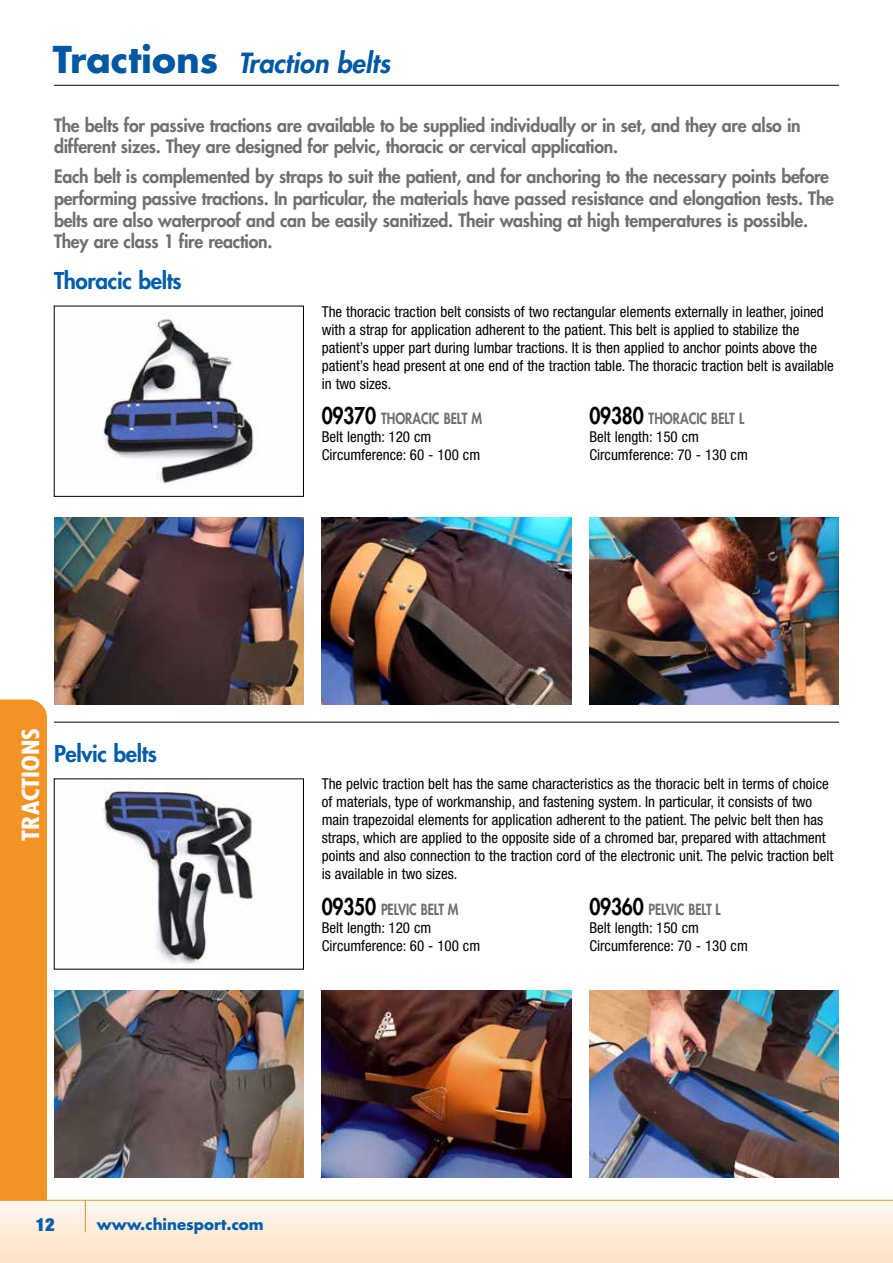
<style>
.page{position:relative;width:893px;height:1263px;background:#fff}
.page>*{position:absolute;margin:0;border:0;box-sizing:border-box;transform-origin:0 0}
.t1{font:italic 800 27px "Futura Std";color:#0058a2}
.t2{font:700 condensed 22.95px "Futura Std";color:#fff;scale:1.18 1}
.t3{font:800 22.5px "Futura Std";letter-spacing:-.015em;color:#005da9}
.t4{font:800 18px/21.6px "Futura Std";letter-spacing:-.015em;color:#706f6f}
.t5{font:900 condensed 18px "Helvetica Neue LT Std";color:#005da9}
.t6{font:condensed 15px/18px "Helvetica Neue LT Std";color:#000}
.t7{font:800 15px "Futura Std";letter-spacing:-.005em;color:#706f6f;scale:.85 1}
.t8{font:700 15px "Futura Std";color:#005da9}
.s1{font-weight:700;font-style:normal;font-size:36px}
.s2{font-size:22.5px;color:#000}
</style>
<div class="page">
<div style="left:0;top:1200px;width:893px;height:63px;background:linear-gradient(to bottom,#fef7f0,#fde3c6)"></div>
<div style="left:0;top:699px;width:47px;height:501px;background:#f39325"></div>
<hr style="left:0;top:1200px;width:893px;height:1px;background:#f39325">
<hr style="left:85px;top:1200px;width:1px;height:32px;background:#f39325">
<hr style="left:54px;top:85px;width:785px;height:1px;background:#000">
<img style="left:102px;top:786px;width:156px;height:178px">
<img style="left:103px;top:319px;width:151px;height:165px">
<div style="left:54px;top:306px;width:250px;height:191px;border:1px solid #000"></div>
<hr style="left:54px;top:722px;width:785px;height:1px;background:#000">
<img style="left:54px;top:991px;width:250px;height:187px">
<img style="left:54px;top:518px;width:250px;height:187px">
<img style="left:322px;top:991px;width:249px;height:187px">
<img style="left:322px;top:518px;width:249px;height:187px">
<img style="left:589px;top:518px;width:250px;height:187px">
<img style="left:590px;top:991px;width:249px;height:187px">
<h1 class="t1" style="left:53px;top:46px;width:339px"><span class="s1">Tractions</span> Traction belts</h1>
<p class="t4" style="left:54px;top:114px;width:748px">The belts for passive tractions are available to be supplied individually or in set, and they are also in different sizes. They are designed for pelvic, thoracic or cervical application.</p>
<p class="t4" style="left:54px;top:166px;width:782px">Each belt is complemented by straps to suit the patient, and for anchoring to the necessary points before performing passive tractions. In particular, the materials have passed resistance and elongation tests. The belts are also waterproof and can be easily sanitized. Their washing at high temperatures is possible.<br>They are class 1 fire reaction.</p>
<h3 class="t3" style="left:54px;top:266px;width:129px">Thoracic belts</h3>
<p class="t6" style="left:322px;top:302px;width:514px">The thoracic traction belt consists of two rectangular elements externally in leather, joined with a strap for application adherent to the patient. This belt is applied to stabilize the patient’s upper part during lumbar tractions. It is then applied to anchor points above the patient’s head present at one end of the traction table. The thoracic traction belt is available in two sizes.</p>
<p class="t7" style="left:322px;top:409px;width:190px"><span class="s2">09370</span> THORACIC BELT M</p>
<p class="t6" style="left:322px;top:428px;width:160px">Belt length: 120 cm<br>Circumference: 60 - 100 cm</p>
<p class="t7" style="left:589px;top:409px;width:184px"><span class="s2">09380</span> THORACIC BELT L</p>
<p class="t6" style="left:589px;top:428px;width:160px">Belt length: 150 cm<br>Circumference: 70 - 130 cm</p>
<h2 class="t2" style="left:17px;top:841px;width:97px;rotate:-90deg">TRACTIONS</h2>
<h3 class="t3" style="left:54px;top:739px;width:104px">Pelvic belts</h3>
<p class="t6" style="left:322px;top:775px;width:513px">The pelvic traction belt has the same characteristics as the thoracic belt in terms of choice of materials, type of workmanship, and fastening system. In particular, it consists of two main trapezoidal elements for application adherent to the patient. The pelvic belt then has straps, which are applied to the opposite side of a chromed bar, prepared with attachment points and also connection to the traction cord of the electronic unit. The pelvic traction belt is available in two sizes.</p>
<p class="t7" style="left:322px;top:900px;width:163px"><span class="s2">09350</span> PELVIC BELT M</p>
<p class="t6" style="left:322px;top:918px;width:160px">Belt length: 120 cm<br>Circumference: 60 - 100 cm</p>
<p class="t7" style="left:589px;top:900px;width:156px"><span class="s2">09360</span> PELVIC BELT L</p>
<p class="t6" style="left:589px;top:918px;width:160px">Belt length: 150 cm<br>Circumference: 70 - 130 cm</p>
<p class="t5" style="left:36px;top:1213px;width:20px">12</p>
<p class="t8" style="left:97px;top:1215px;width:168px">www.chinesport.com</p>
</div>
